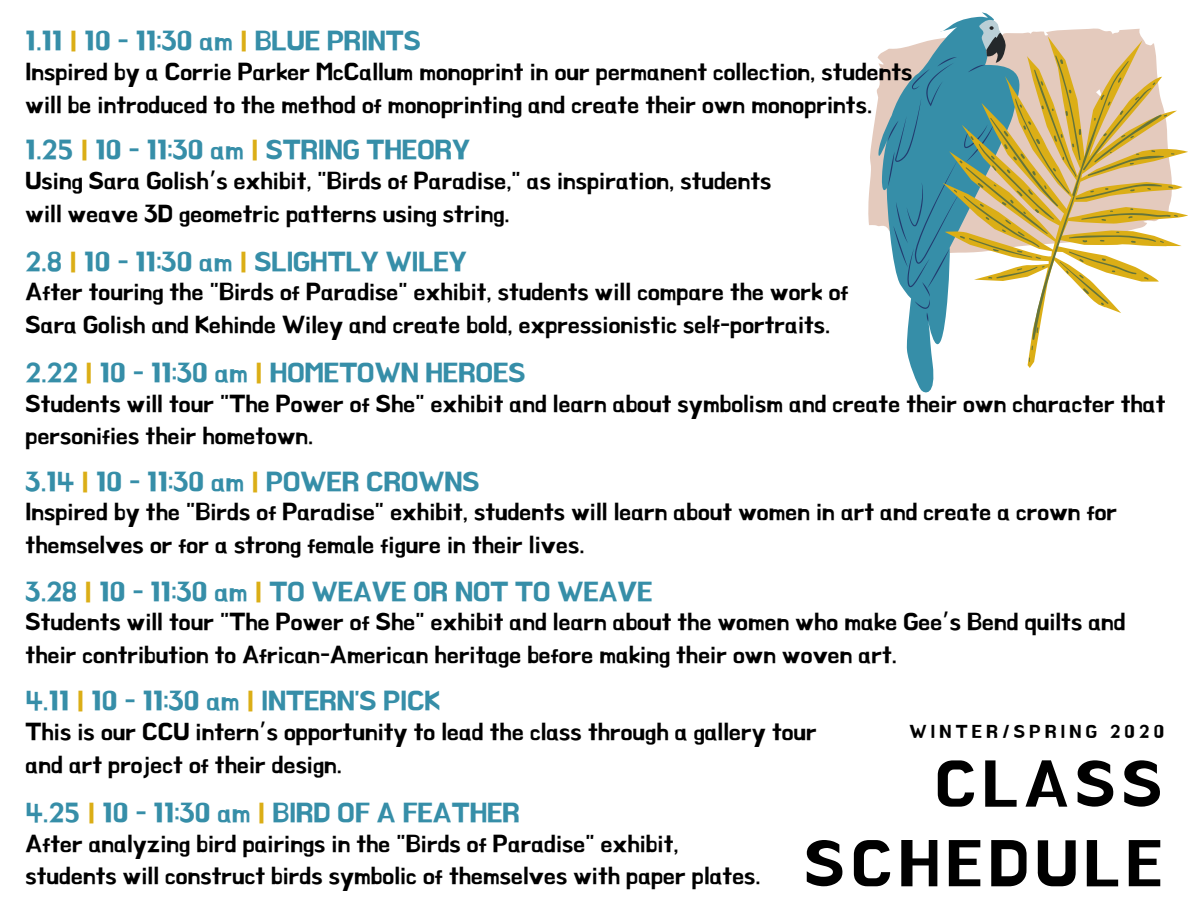
<style>
.page{position:relative;width:1188px;height:918px;background:#fff}
.page>*{position:absolute;margin:0;border:0;box-sizing:border-box;transform-origin:0 0}
.t1{font:63.45px/79.7px "BMHANNA";letter-spacing:.1em;color:#000;text-align:right}
.t2{font:27px "BMHANNA";color:#368ea8}
.t3{font:24px/32.7px "BMHANNA";color:#000}
.t4{font:17.85px "BMHANNA";letter-spacing:.24em;color:#000}
.s1{color:#dbae16}
.s2{font-family:"Noto Sans Gurmukhi"}
</style>
<div class="page">
<svg style="left:868px;top:28px;width:273px;height:198px"></svg>
<svg style="left:878px;top:12px;width:141px;height:380px"></svg>
<svg style="left:888px;top:13px;width:118px;height:309px"></svg>
<svg style="left:943px;top:36px;width:245px;height:332px"></svg>
<svg style="left:954px;top:55px;width:224px;height:307px"></svg>
<p class="t2" style="left:26px;top:28px;width:397px">1.11 <span class="s1">|</span> 10 - 11:30 am <span class="s1">|</span> BLUE PRINTS</p>
<p class="t3" style="left:26px;top:55px;width:888px">Inspired by a Corrie Parker McCallum monoprint in our permanent collection, students will be introduced to the method of monoprinting and create their own monoprints.</p>
<p class="t2" style="left:26px;top:137px;width:446px">1.25 <span class="s1">|</span> 10 - 11:30 am <span class="s1">|</span> STRING THEORY</p>
<p class="t3" style="left:26px;top:165px;width:747px">Using Sara Golish<span class="s2">’</span>s exhibit, "Birds of Paradise," as inspiration, students will weave 3D geometric patterns using string.</p>
<p class="t2" style="left:26px;top:248px;width:443px">2.8 <span class="s1">|</span> 10 - 11:30 am <span class="s1">|</span> SLIGHTLY WILEY</p>
<p class="t3" style="left:26px;top:276px;width:825px">After touring the "Birds of Paradise" exhibit, students will compare the work of<br>Sara Golish and Kehinde Wiley and create bold, expressionistic self-portraits.</p>
<p class="t2" style="left:26px;top:359px;width:502px">2.22 <span class="s1">|</span> 10 - 11:30 am <span class="s1">|</span> HOMETOWN HEROES</p>
<p class="t3" style="left:26px;top:387px;width:1141px">Students will tour "The Power of She" exhibit and learn about symbolism and create their own character that personifies their hometown.</p>
<p class="t2" style="left:26px;top:468px;width:456px">3.14 <span class="s1">|</span> 10 - 11:30 am <span class="s1">|</span> POWER CROWNS</p>
<p class="t3" style="left:26px;top:496px;width:1093px">Inspired by the "Birds of Paradise" exhibit, students will learn about women in art and create a crown for themselves or for a strong female figure in their lives.</p>
<p class="t2" style="left:26px;top:578px;width:628px">3.28 <span class="s1">|</span> 10 - 11:30 am <span class="s1">|</span> TO WEAVE OR NOT TO WEAVE</p>
<p class="t3" style="left:26px;top:606px;width:1102px">Students will tour "The Power of She" exhibit and learn about the women who make Gee<span class="s2">’</span>s Bend quilts and their contribution to African-American heritage before making their own woven art.</p>
<p class="t2" style="left:26px;top:688px;width:416px">4.11 <span class="s1">|</span> 10 - 11:30 am <span class="s1">|</span> INTERN'S PICK</p>
<p class="t3" style="left:26px;top:716px;width:793px">This is our CCU intern<span class="s2">’</span>s opportunity to lead the class through a gallery tour and art project of their design.</p>
<p class="t2" style="left:26px;top:799px;width:496px">4.25 <span class="s1">|</span> 10 - 11:30 am <span class="s1">|</span> BIRD OF A FEATHER</p>
<p class="t3" style="left:26px;top:827px;width:737px">After analyzing bird pairings in the "Birds of Paradise" exhibit, students will construct birds symbolic of themselves with paper plates.</p>
<p class="t4" style="left:909px;top:723px;width:256px">WINTER/SPRING 2020</p>
<h1 class="t1" style="left:804px;top:745px;width:359px">CLASS<br>SCHEDULE</h1>
</div>
